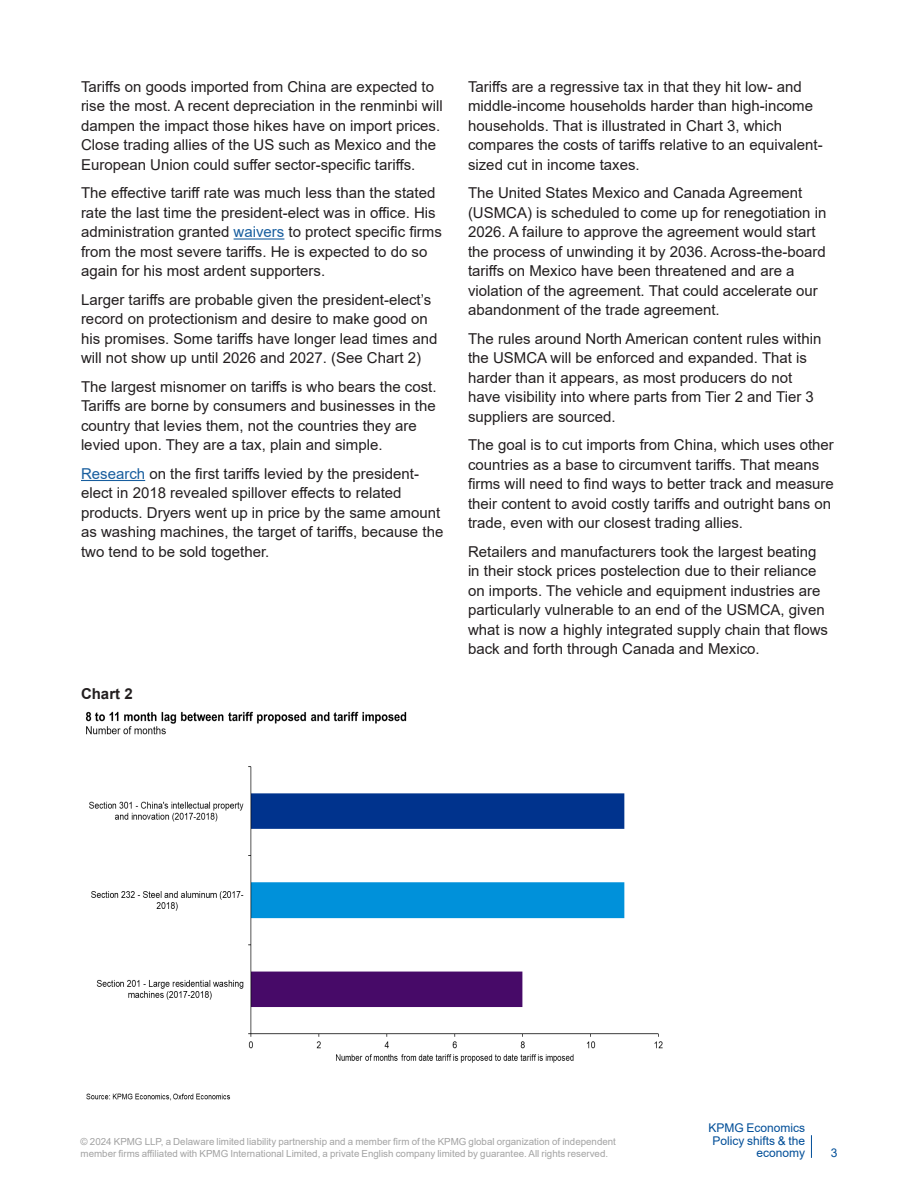
<style>
.page{position:relative;width:918px;height:1188px;background:#fff}
.page>*{position:absolute;margin:0;border:0;box-sizing:border-box;transform-origin:0 0}
.Bodycopy_10pt{font:15px/19.5px "Arial";color:#231f20}
.Bodycopy_10pt-2{font:700 15px "Arial";color:#231f20}
.t1{font:12px/12.8px "Arial";color:#004e98;text-align:right}
.t2{font:9.75px/12.8px "Arial";color:#a3a3a3}
.s1{color:#175d9e}
</style>
<div class="page">
<hr style="left:234px;top:238px;width:50px;height:2px;background:#175d9e">
<hr style="left:81px;top:480px;width:64px;height:1px;background:#175d9e">
<img style="left:85px;top:711px;width:578px;height:390px">
<svg style="left:811px;top:1135px;width:1px;height:23px"></svg>
<p class="Bodycopy_10pt" style="left:81px;top:77px;width:363px">Tariffs on goods imported from China are expected to rise the most. A recent depreciation in the renminbi will dampen the impact those hikes have on import prices.<br>Close trading allies of the US such as Mexico and the European Union could suffer sector-specific tariffs.</p>
<p class="Bodycopy_10pt" style="left:81px;top:183px;width:362px">The effective tariff rate was much less than the stated rate the last time the president-elect was in office. His administration granted <span class="s1">waivers</span> to protect specific firms from the most severe tariffs. He is expected to do so again for his most ardent supporters.</p>
<p class="Bodycopy_10pt" style="left:81px;top:290px;width:358px">Larger tariffs are probable given the president-elect’s record on protectionism and desire to make good on his promises. Some tariffs have longer lead times and will not show up until 2026 and 2027. (See Chart 2)</p>
<p class="Bodycopy_10pt" style="left:81px;top:377px;width:357px">The largest misnomer on tariffs is who bears the cost.<br>Tariffs are borne by consumers and businesses in the country that levies them, not the countries they are levied upon. They are a tax, plain and simple.</p>
<p class="Bodycopy_10pt" style="left:81px;top:464px;width:364px"><span class="s1">Research</span> on the first tariffs levied by the president&shy;elect in 2018 revealed spillover effects to related products. Dryers went up in price by the same amount as washing machines, the target of tariffs, because the two tend to be sold together.</p>
<p class="Bodycopy_10pt-2" style="left:81px;top:684px;width:53px">Chart 2</p>
<p class="Bodycopy_10pt" style="left:468px;top:77px;width:356px">Tariffs are a regressive tax in that they hit low- and middle-income households harder than high-income households. That is illustrated in Chart 3, which compares the costs of tariffs relative to an equivalent&shy;sized cut in income taxes.</p>
<p class="Bodycopy_10pt" style="left:468px;top:183px;width:360px">The United States Mexico and Canada Agreement (USMCA) is scheduled to come up for renegotiation in 2026. A failure to approve the agreement would start the process of unwinding it by 2036. Across-the-board tariffs on Mexico have been threatened and are a violation of the agreement. That could accelerate our abandonment of the trade agreement.</p>
<p class="Bodycopy_10pt" style="left:468px;top:329px;width:355px">The rules around North American content rules within the USMCA will be enforced and expanded. That is harder than it appears, as most producers do not have visibility into where parts from Tier 2 and Tier 3 suppliers are sourced.</p>
<p class="Bodycopy_10pt" style="left:468px;top:435px;width:367px">The goal is to cut imports from China, which uses other countries as a base to circumvent tariffs. That means firms will need to find ways to better track and measure their content to avoid costly tariffs and outright bans on trade, even with our closest trading allies.</p>
<p class="Bodycopy_10pt" style="left:468px;top:542px;width:362px">Retailers and manufacturers took the largest beating in their stock prices postelection due to their reliance on imports. The vehicle and equipment industries are particularly vulnerable to an end of the USMCA, given what is now a highly integrated supply chain that flows back and forth through Canada and Mexico.</p>
<p class="t2" style="left:81px;top:1135px;width:537px">© 2024 KPMG LLP, a Delaware limited liability partnership and a member firm of the KPMG global organization of independent member firms affiliated with KPMG International Limited, a private English company limited by guarantee. All rights reserved.</p>
<p class="t1" style="left:709px;top:1121px;width:98px">KPMG Economics<br>Policy shifts &amp; the economy</p>
<p class="t1" style="left:831px;top:1147px;width:8px">3</p>
</div>
